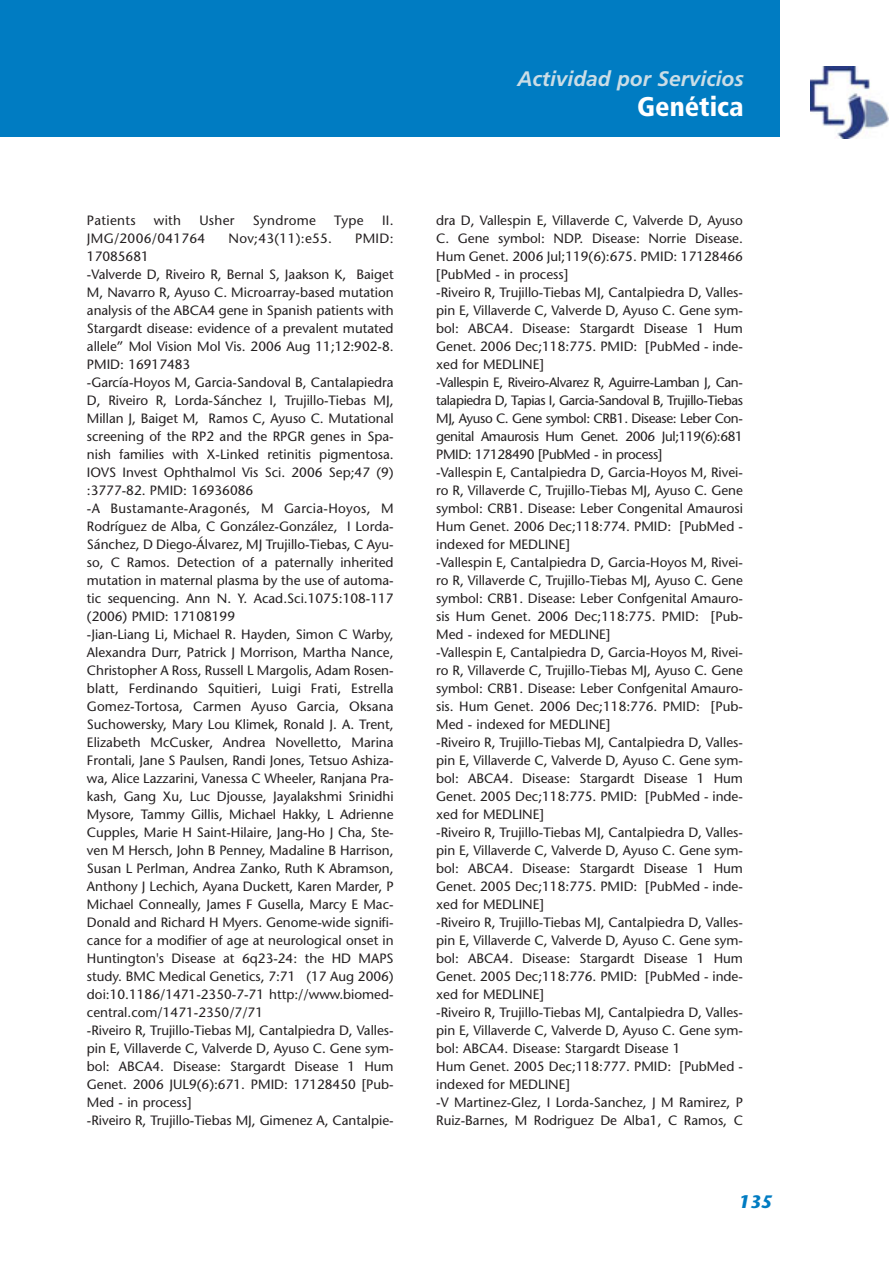
<style>
.page{position:relative;width:893px;height:1263px;background:#fff}
.page>*{position:absolute;margin:0;border:0;box-sizing:border-box;transform-origin:0 0}
.t1{font:900 condensed 27px "Frutiger";color:#fff}
.t2{font:italic 700 21px "Frutiger";color:#cbdde6}
.t3{font:italic 700 18px "Stone Sans";color:#007cc2}
.t4{font:13.5px/18px "Stone Sans";color:#231f20}
.t5{font:13.5px "Stone Sans";letter-spacing:.025em;color:#231f20}
</style>
<div class="page">
<div style="left:0;top:1px;width:779px;height:136px;background:#007cc2"></div>
<img style="left:810px;top:66px;width:79px;height:72px">
<p class="t5" style="left:87px;top:215px;width:50px">Patients</p>
<p class="t4" style="left:154px;top:212px;width:29px">with</p>
<p class="t4" style="left:199px;top:212px;width:37px">Usher</p>
<p class="t5" style="left:253px;top:215px;width:65px">Syndrome</p>
<p class="t4" style="left:334px;top:212px;width:31px">Type</p>
<p class="t4" style="left:382px;top:212px;width:13px">II.</p>
<p class="t5" style="left:87px;top:233px;width:120px">JMG/2006/041764</p>
<p class="t5" style="left:228px;top:233px;width:105px">Nov;43(11):e55.</p>
<p class="t4" style="left:355px;top:230px;width:40px">PMID:</p>
<p class="t4" style="left:87px;top:248px;width:308px">17085681<br>-Valverde D, Riveiro R, Bernal S, Jaakson K, Baiget M, Navarro R, Ayuso C. Microarray-based mutation analysis of the ABCA4 gene in Spanish patients with Stargardt disease: evidence of a prevalent mutated allele” Mol Vision Mol Vis. 2006 Aug 11;12:902-8.<br>PMID: 16917483<br>-García-Hoyos M, Garcia-Sandoval B, Cantalapiedra D, Riveiro R, Lorda-Sánchez I, Trujillo-Tiebas MJ, Millan J, Baiget M, Ramos C, Ayuso C. Mutational screening of the RP2 and the RPGR genes in Spa&shy;nish families with X-Linked retinitis pigmentosa.<br>IOVS Invest Ophthalmol Vis Sci. 2006 Sep;47 (9) :3777-82. PMID: 16936086<br>-A Bustamante-Aragonés, M Garcia-Hoyos, M Rodríguez de Alba, C González-González, I Lorda-Sánchez, D Diego-Álvarez, MJ Trujillo-Tiebas, C Ayu&shy;so, C Ramos. Detection of a paternally inherited mutation in maternal plasma by the use of automa&shy;tic sequencing. Ann N. Y. Acad.Sci.1075:108-117 (2006) PMID: 17108199<br>-Jian-Liang Li, Michael R. Hayden, Simon C Warby, Alexandra Durr, Patrick J Morrison, Martha Nance, Christopher A Ross, Russell L Margolis, Adam Rosen&shy;blatt, Ferdinando Squitieri, Luigi Frati, Estrella Gomez-Tortosa, Carmen Ayuso Garcia, Oksana Suchowersky, Mary Lou Klimek, Ronald J. A. Trent, Elizabeth McCusker, Andrea Novelletto, Marina Frontali, Jane S Paulsen, Randi Jones, Tetsuo Ashiza&shy;wa, Alice Lazzarini, Vanessa C Wheeler, Ranjana Pra&shy;kash, Gang Xu, Luc Djousse, Jayalakshmi Srinidhi Mysore, Tammy Gillis, Michael Hakky, L Adrienne Cupples, Marie H Saint-Hilaire, Jang-Ho J Cha, Ste&shy;ven M Hersch, John B Penney, Madaline B Harrison, Susan L Perlman, Andrea Zanko, Ruth K Abramson, Anthony J Lechich, Ayana Duckett, Karen Marder, P Michael Conneally, James F Gusella, Marcy E Mac-Donald and Richard H Myers. Genome-wide signifi&shy;cance for a modifier of age at neurological onset in Huntington's Disease at 6q23-24: the HD MAPS study. BMC Medical Genetics, 7:71 (17 Aug 2006) doi:10.1186/1471-2350-7-71 http://www.biomed&shy;central.com/1471-2350/7/71<br>-Riveiro R, Trujillo-Tiebas MJ, Cantalpiedra D, Valles&shy;pin E, Villaverde C, Valverde D, Ayuso C. Gene sym&shy;bol: ABCA4. Disease: Stargardt Disease 1 Hum Genet. 2006 JUL9(6):671. PMID: 17128450 [Pub-Med - in process]<br>-Riveiro R, Trujillo-Tiebas MJ, Gimenez A, Cantalpie-</p>
<h2 class="t2" style="left:517px;top:70px;width:228px">Actividad por Servicios</h2>
<h1 class="t1" style="left:637px;top:96px;width:108px">Genética</h1>
<p class="t4" style="left:436px;top:212px;width:308px">dra D, Vallespin E, Villaverde C, Valverde D, Ayuso C. Gene symbol: NDP. Disease: Norrie Disease.<br>Hum Genet. 2006 Jul;119(6):675. PMID: 17128466 [PubMed - in process]<br>-Riveiro R, Trujillo-Tiebas MJ, Cantalpiedra D, Valles&shy;pin E, Villaverde C, Valverde D, Ayuso C. Gene sym&shy;bol: ABCA4. Disease: Stargardt Disease 1 Hum Genet. 2006 Dec;118:775. PMID: [PubMed - inde&shy;xed for MEDLINE]<br>-Vallespin E, Riveiro-Alvarez R, Aguirre-Lamban J, Can&shy;talapiedra D, Tapias I, Garcia-Sandoval B, Trujillo-Tiebas MJ, Ayuso C. Gene symbol: CRB1. Disease: Leber Con&shy;genital Amaurosis Hum Genet. 2006 Jul;119(6):681<br>PMID: 17128490 [PubMed - in process]<br>-Vallespin E, Cantalpiedra D, Garcia-Hoyos M, Rivei&shy;ro R, Villaverde C, Trujillo-Tiebas MJ, Ayuso C. Gene symbol: CRB1. Disease: Leber Congenital Amaurosi Hum Genet. 2006 Dec;118:774. PMID: [PubMed - indexed for MEDLINE]<br>-Vallespin E, Cantalpiedra D, Garcia-Hoyos M, Rivei&shy;ro R, Villaverde C, Trujillo-Tiebas MJ, Ayuso C. Gene symbol: CRB1. Disease: Leber Confgenital Amauro&shy;sis Hum Genet. 2006 Dec;118:775. PMID: [Pub-Med - indexed for MEDLINE]<br>-Vallespin E, Cantalpiedra D, Garcia-Hoyos M, Rivei&shy;ro R, Villaverde C, Trujillo-Tiebas MJ, Ayuso C. Gene symbol: CRB1. Disease: Leber Confgenital Amauro&shy;sis. Hum Genet. 2006 Dec;118:776. PMID: [Pub-Med - indexed for MEDLINE]<br>-Riveiro R, Trujillo-Tiebas MJ, Cantalpiedra D, Valles&shy;pin E, Villaverde C, Valverde D, Ayuso C. Gene sym&shy;bol: ABCA4. Disease: Stargardt Disease 1 Hum Genet. 2005 Dec;118:775. PMID: [PubMed - inde&shy;xed for MEDLINE]<br>-Riveiro R, Trujillo-Tiebas MJ, Cantalpiedra D, Valles&shy;pin E, Villaverde C, Valverde D, Ayuso C. Gene sym&shy;bol: ABCA4. Disease: Stargardt Disease 1 Hum Genet. 2005 Dec;118:775. PMID: [PubMed - inde&shy;xed for MEDLINE]<br>-Riveiro R, Trujillo-Tiebas MJ, Cantalpiedra D, Valles&shy;pin E, Villaverde C, Valverde D, Ayuso C. Gene sym&shy;bol: ABCA4. Disease: Stargardt Disease 1 Hum Genet. 2005 Dec;118:776. PMID: [PubMed - inde&shy;xed for MEDLINE]<br>-Riveiro R, Trujillo-Tiebas MJ, Cantalpiedra D, Valles&shy;pin E, Villaverde C, Valverde D, Ayuso C. Gene sym&shy;bol: ABCA4. Disease: Stargardt Disease 1<br>Hum Genet. 2005 Dec;118:777. PMID: [PubMed - indexed for MEDLINE]<br>-V Martinez-Glez, I Lorda-Sanchez, J M Ramirez, P Ruiz-Barnes, M Rodriguez De Alba1, C Ramos, C</p>
<h3 class="t3" style="left:738px;top:1194px;width:36px">135</h3>
</div>
